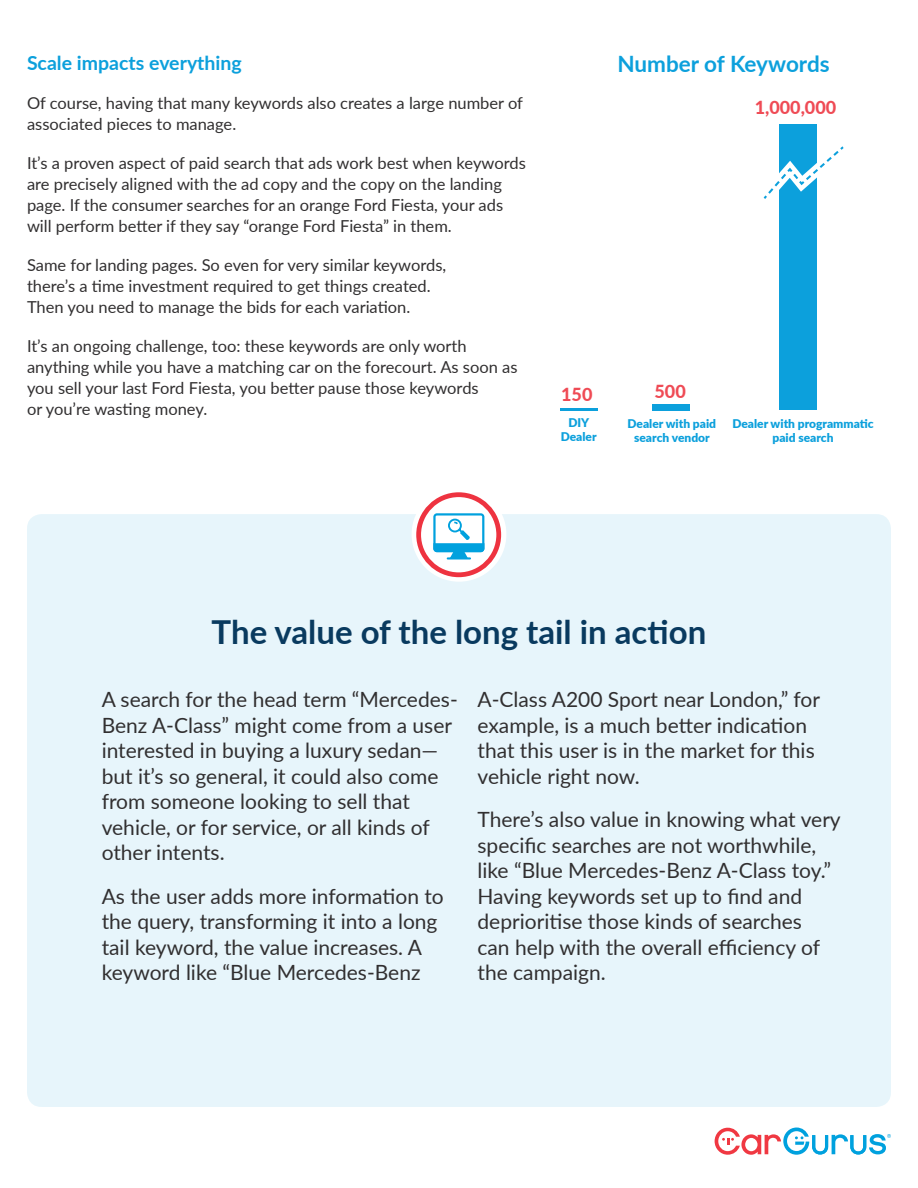
<style>
.page{position:relative;width:918px;height:1188px;background:#fff}
.page>*{position:absolute;margin:0;border:0;box-sizing:border-box;transform-origin:0 0}
.t1{font:700 33px "Lato";color:#093a5f}
.t2{font:700 22.5px "Lato";color:#0ca0dc}
.t3{font:21px/25.5px "Lato";color:#312f30}
.t4{font:700 19.5px "Lato";color:#0ca0dc}
.t5{font:800 18px "Lato";color:#ef4b55}
.t6{font:16.5px/21px "Lato";color:#312f30}
.t7{font:900 12px/14.4px "Lato";color:#0ca0dc;text-align:center}
</style>
<div class="page">
<svg style="left:715px;top:1128px;width:176px;height:27px"></svg>
<div style="left:27px;top:514px;width:864px;height:593px;background:#e7f5fb;border-radius:15px"></div>
<svg style="left:412px;top:487px;width:94px;height:95px;fill:#fff"></svg>
<svg style="left:419px;top:495px;width:80px;height:80px;fill:#fff"></svg>
<div style="left:416px;top:492px;width:85px;height:85px;border:5px solid #ee3340;border-radius:50%"></div>
<div style="left:780px;top:125px;width:37px;height:285px;background:#0ca0dc"></div>
<div style="left:653px;top:404px;width:37px;height:6px;background:#0ca0dc"></div>
<hr style="left:560px;top:408px;width:37px;height:2px;background:#0ca0dc">
<svg style="left:763px;top:143px;width:81px;height:59px"></svg>
<hr style="left:447px;top:557px;width:24px;height:3px;background:#00a1de">
<svg style="left:433px;top:513px;width:51px;height:46px;background:#9bdaf2"></svg>
<p class="t4" style="left:27px;top:48px;width:216px">Scale impacts everything</p>
<p class="t2" style="left:617px;top:47px;width:214px">Number of Keywords</p>
<p class="t6" style="left:27px;top:92px;width:498px">Of course, having that many keywords also creates a large number of associated pieces to manage.</p>
<p class="t6" style="left:27px;top:152px;width:500px">It’s a proven aspect of paid search that ads work best when keywords are precisely aligned with the ad copy and the copy on the landing page. If the consumer searches for an orange Ford Fiesta, your ads will perform better if they say “orange Ford Fiesta” in them.</p>
<p class="t6" style="left:27px;top:254px;width:421px">Same for landing pages. So even for very similar keywords, there’s a time investment required to get things created.<br>Then you need to manage the bids for each variation.</p>
<p class="t6" style="left:27px;top:335px;width:492px">It’s an ongoing challenge, too: these keywords are only worth anything while you have a matching car on the forecourt. As soon as you sell your last Ford Fiesta, you better pause those keywords<br>or you’re wasting money.</p>
<p class="t5" style="left:755px;top:95px;width:83px">1,000,000</p>
<p class="t5" style="left:561px;top:381px;width:33px">150</p>
<p class="t5" style="left:654px;top:378px;width:33px">500</p>
<p class="t7" style="left:561px;top:414px;width:37px">DIY<br>Dealer</p>
<p class="t7" style="left:628px;top:416px;width:90px">Dealer with paid search vendor</p>
<p class="t7" style="left:732px;top:416px;width:143px">Dealer with programmatic paid search</p>
<h1 class="t1" style="left:212px;top:608px;width:496px">The value of the long tail in action</h1>
<p class="t3" style="left:102px;top:686px;width:358px">A search for the head term “Mercedes-Benz A-Class” might come from a user interested in buying a luxury sedan— but it’s so general, it could also come from someone looking to sell that vehicle, or for service, or all kinds of other intents.</p>
<p class="t3" style="left:102px;top:882px;width:344px">As the user adds more information to the query, transforming it into a long tail keyword, the value increases. A keyword like “Blue Mercedes-Benz</p>
<p class="t3" style="left:478px;top:686px;width:344px">A-Class A200 Sport near London,” for example, is a much better indication that this user is in the market for this vehicle right now.</p>
<p class="t3" style="left:478px;top:806px;width:365px">There’s also value in knowing what very specific searches are not worthwhile, like “Blue Mercedes-Benz A-Class toy.” Having keywords set up to find and deprioritise those kinds of searches<br>can help with the overall efficiency of the campaign.</p>
</div>
